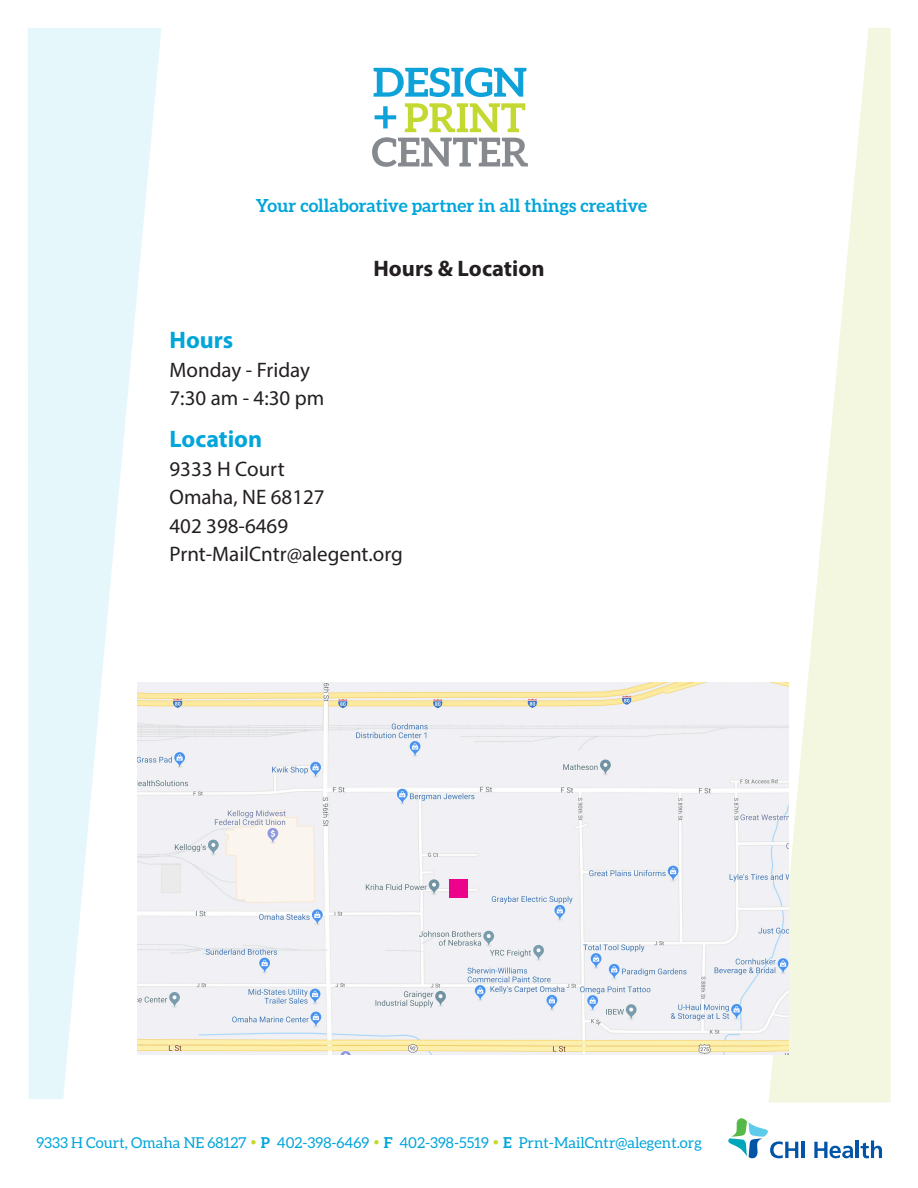
<style>
.page{position:relative;width:918px;height:1188px;background:#fff}
.page>*{position:absolute;margin:0;border:0;box-sizing:border-box;transform-origin:0 0}
.t1{font:700 24px "Myriad Pro";color:#00a5da}
.t2{font:700 22.5px "Myriad Pro";color:#231f20}
.t3{font:21px "Myriad Pro";color:#231f20}
.t4{font:700 18px "Aleo";color:#00a5da}
.t5{font:15px "Aleo";color:#00a5da}
.s1{color:#c4d82d}
.s2{font-weight:700}
</style>
<div class="page">
<svg style="left:28px;top:28px;width:134px;height:1071px;fill:#e6f7fc"></svg>
<svg style="left:769px;top:28px;width:122px;height:1074px;fill:#f3f7df"></svg>
<svg style="left:374px;top:67px;width:152px;height:30px"></svg>
<svg style="left:372px;top:103px;width:156px;height:64px"></svg>
<hr style="left:802px;top:1142px;width:3px;height:16px;background:#0154a6">
<svg style="left:814px;top:1142px;width:39px;height:16px"></svg>
<hr style="left:856px;top:1140px;width:3px;height:18px;background:#0154a6">
<svg style="left:861px;top:1140px;width:21px;height:18px"></svg>
<svg style="left:728px;top:1118px;width:70px;height:41px"></svg>
<img style="left:138px;top:683px;width:650px;height:372px">
<div style="left:450px;top:879px;width:18px;height:18px;background:#ed028c"></div>
<p class="t4" style="left:256px;top:195px;width:393px">Your collaborative partner in all things creative</p>
<p class="t2" style="left:373px;top:254px;width:173px">Hours &amp; Location</p>
<p class="t1" style="left:170px;top:325px;width:65px">Hours</p>
<p class="t3" style="left:170px;top:357px;width:142px">Monday - Friday</p>
<p class="t3" style="left:170px;top:385px;width:156px">7:30 am - 4:30 pm</p>
<p class="t1" style="left:170px;top:424px;width:94px">Location</p>
<p class="t3" style="left:170px;top:456px;width:117px">9333 H Court</p>
<p class="t3" style="left:170px;top:484px;width:157px">Omaha, NE 68127</p>
<p class="t3" style="left:170px;top:513px;width:120px">402 398-6469</p>
<p class="t3" style="left:170px;top:541px;width:235px">Prnt-MailCntr@alegent.org</p>
<p class="t5" style="left:36px;top:1134px;width:667px">9333 H Court, Omaha NE 68127 <span class="s1">•</span> <span class="s2">P</span> 402-398-6469 <span class="s1">•</span> <span class="s2">F</span> 402-398-5519 <span class="s1">•</span> <span class="s2">E</span> Prnt-MailCntr@alegent.org</p>
</div>
